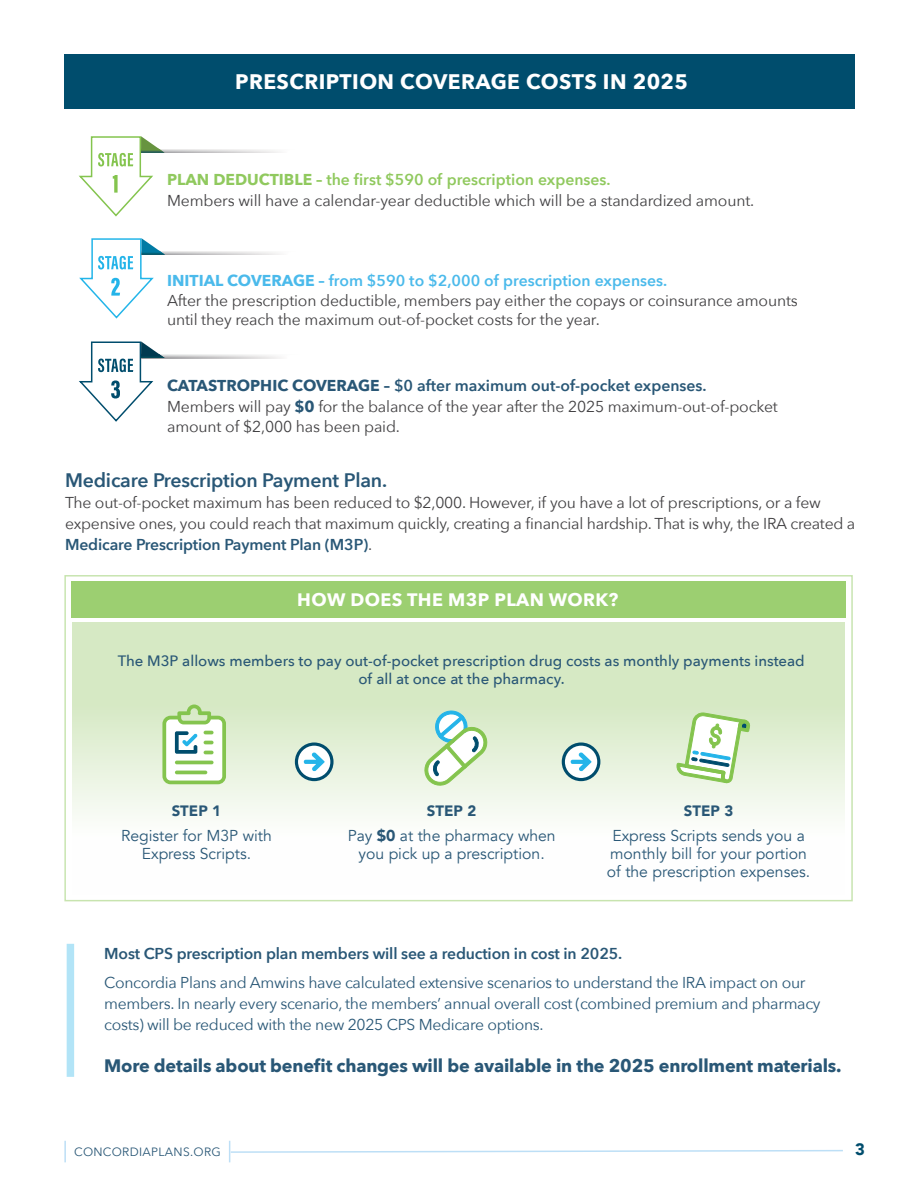
<style>
.page{position:relative;width:918px;height:1188px;background:#fff}
.page>*{position:absolute;margin:0;border:0;box-sizing:border-box;transform-origin:0 0}
.t1{font:700 21px "Avenir Next";letter-spacing:.02em;color:#fff}
.t2{font:600 19.5px "Avenir Next";letter-spacing:-.01em;color:#295776}
.t3{font:700 18px "Avenir Next";letter-spacing:-.01em;color:#295776}
.t4{font:700 18px "Avenir Next";letter-spacing:.02em;color:#fff}
.t5{font:900 16.5px "Avenir";color:#004d6d}
.t6{font:15.75px/21px "Avenir Next";letter-spacing:-.01em;color:#414042}
.t7{font:15.75px/21px "Avenir Next";letter-spacing:-.02em;color:#295776}
.t8{font:15.75px/18px "Avenir";color:#295776;text-align:center}
.t9{font:600 15.75px "Avenir Next";letter-spacing:-.01em;color:#295776}
.t10{font:500 15px/18px "Avenir Next";color:#295776;text-align:center}
.t11{font:900 15px "Avenir";color:#295776}
.t12{font:12px "Avenir Next";letter-spacing:.025em;color:#295776}
.s1{font-weight:700;color:#90c95e}
.s2{font-weight:600;color:#90c95e}
.s3{font-weight:700;color:#4bbaeb}
.s4{font-weight:600;color:#4bbaeb}
.s5{font-weight:700;color:#295776}
.s6{font-weight:600;color:#295776}
.s7{font-weight:900}
</style>
<div class="page">
<div style="left:64px;top:55px;width:791px;height:54px;background:#004d6d"></div>
<svg style="left:229px;top:1141px;width:614px;height:21px"></svg>
<hr style="left:64px;top:1141px;width:2px;height:21px;background:#bddff6">
<div style="left:72px;top:622px;width:773px;height:272px;background:linear-gradient(to bottom,#cce4b6,#fff)"></div>
<div style="left:72px;top:581px;width:774px;height:36px;background:#9ccf71"></div>
<svg style="left:162px;top:705px;width:65px;height:80px"></svg>
<hr style="left:175px;top:761px;width:39px;height:3px;background:#84c44e;border-radius:2px">
<hr style="left:175px;top:771px;width:32px;height:3px;background:#84c44e;border-radius:2px">
<svg style="left:296px;top:744px;width:36px;height:36px"></svg>
<div style="left:295px;top:742px;width:39px;height:39px;border:3px solid #004d6d;border-radius:50%"></div>
<svg style="left:304px;top:752px;width:21px;height:19px"></svg>
<svg style="left:563px;top:744px;width:36px;height:36px"></svg>
<div style="left:562px;top:742px;width:38px;height:39px;border:3px solid #004d6d;border-radius:50%"></div>
<svg style="left:571px;top:752px;width:20px;height:19px"></svg>
<svg style="left:422px;top:711px;width:67px;height:77px"></svg>
<svg style="left:676px;top:712px;width:74px;height:71px"></svg>
<div style="left:67px;top:944px;width:7px;height:133px;background:#b2e4f7"></div>
<svg style="left:165px;top:149px;width:88px;height:1px"></svg>
<svg style="left:165px;top:150px;width:108px;height:1px"></svg>
<svg style="left:165px;top:151px;width:113px;height:1px"></svg>
<svg style="left:165px;top:152px;width:114px;height:1px"></svg>
<svg style="left:78px;top:136px;width:87px;height:81px"></svg>
<svg style="left:165px;top:251px;width:89px;height:1px"></svg>
<svg style="left:165px;top:252px;width:108px;height:1px"></svg>
<svg style="left:165px;top:253px;width:113px;height:1px"></svg>
<svg style="left:165px;top:254px;width:115px;height:1px"></svg>
<svg style="left:79px;top:238px;width:86px;height:81px"></svg>
<svg style="left:141px;top:354px;width:221px;height:4px"></svg>
<svg style="left:165px;top:355px;width:84px;height:1px"></svg>
<svg style="left:165px;top:356px;width:101px;height:1px"></svg>
<svg style="left:165px;top:357px;width:108px;height:1px"></svg>
<svg style="left:165px;top:358px;width:115px;height:1px"></svg>
<svg style="left:79px;top:341px;width:86px;height:81px"></svg>
<h1 class="t1" style="left:235px;top:64px;width:454px">PRESCRIPTION COVERAGE COSTS IN 2025</h1>
<p class="t6" style="left:167px;top:168px;width:589px"><span class="s1">PLAN DEDUCTIBLE –</span> <span class="s2">the first $590 of prescription expenses.<br></span>Members will have a calendar-year deductible which will be a standardized amount.</p>
<p class="t6" style="left:167px;top:270px;width:632px;line-height:19.5px"><span class="s3">INITIAL COVERAGE –</span> <span class="s4">from $590 to $2,000 of prescription expenses.<br></span>After the prescription deductible, members pay either the copays or coinsurance amounts until they reach the maximum out-of-pocket costs for the year.</p>
<p class="t6" style="left:167px;top:375px;width:612px"><span class="s5">CATASTROPHIC COVERAGE –</span> <span class="s6">$0 after maximum out-of-pocket expenses.<br></span>Members will pay <span class="s5">$0</span> for the balance of the year after the 2025 maximum-out-of-pocket</p>
<p class="t6" style="left:167px;top:415px;width:234px">amount of $2,000 has been paid.</p>
<p class="t2" style="left:65px;top:463px;width:324px">Medicare Prescription Payment Plan.</p>
<p class="t6" style="left:65px;top:491px;width:792px">The out-of-pocket maximum has been reduced to $2,000. However, if you have a lot of prescriptions, or a few expensive ones, you could reach that maximum quickly, creating a financial hardship. That is why, the IRA created a<br><span class="s6">Medicare Prescription Payment Plan (M3P)</span>.</p>
<p class="t4" style="left:297px;top:584px;width:323px">HOW DOES THE M3P PLAN WORK?</p>
<p class="t10" style="left:118px;top:651px;width:689px">The M3P allows members to pay out-of-pocket prescription drug costs as monthly payments instead of all at once at the pharmacy.</p>
<p class="t11" style="left:172px;top:798px;width:51px">STEP 1</p>
<p class="t11" style="left:427px;top:798px;width:51px">STEP 2</p>
<p class="t11" style="left:684px;top:798px;width:51px">STEP 3</p>
<p class="t8" style="left:348px;top:827px;width:209px">Pay <span class="s7">$0</span> at the pharmacy when you pick up a prescription.</p>
<p class="t8" style="left:607px;top:827px;width:205px">Express Scripts sends you a monthly bill for your portion of the prescription expenses.</p>
<p class="t8" style="left:121px;top:827px;width:152px">Register for M3P with<br>Express Scripts.</p>
<p class="t9" style="left:104px;top:940px;width:520px">Most CPS prescription plan members will see a reduction in cost in 2025.</p>
<p class="t7" style="left:104px;top:971px;width:718px">Concordia Plans and Amwins have calculated extensive scenarios to understand the IRA impact on our members. In nearly every scenario, the members’ annual overall cost (combined premium and pharmacy costs) will be reduced with the new 2025 CPS Medicare options.</p>
<p class="t3" style="left:104px;top:1050px;width:739px">More details about benefit changes will be available in the 2025 enrollment materials.</p>
<p class="t12" style="left:74px;top:1141px;width:148px">CONCORDIAPLANS.ORG</p>
<p class="t5" style="left:855px;top:1135px;width:11px">3</p>
</div>
